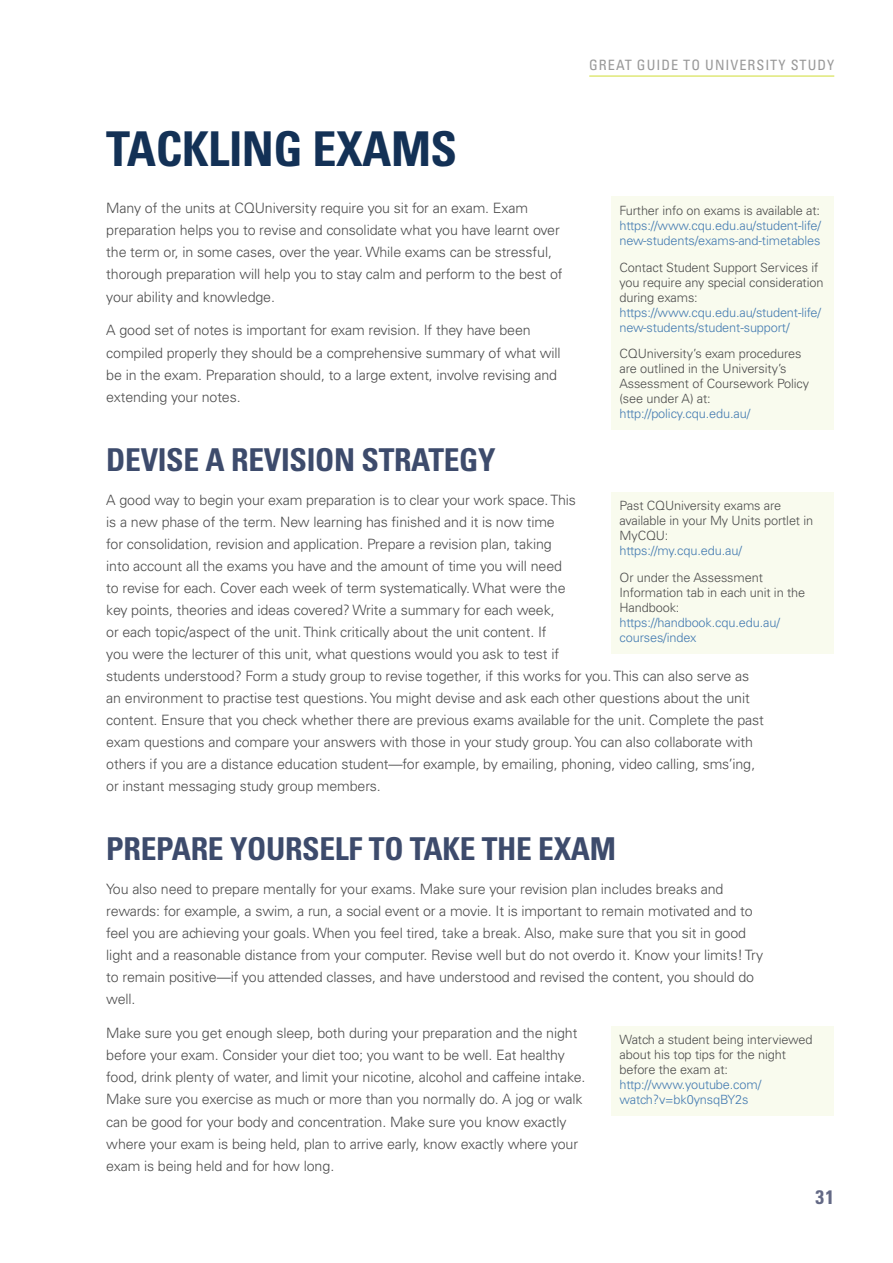
<style>
.page{position:relative;width:893px;height:1263px;background:#fff}
.page>*{position:absolute;margin:0;border:0;box-sizing:border-box;transform-origin:0 0}
.t1{font:700 condensed 48px "Univers LT";letter-spacing:-.01em;color:#133156}
.t2{font:700 condensed 31.5px "Univers LT";letter-spacing:-.01em;color:#3d4b6c}
.t3{font:700 condensed 19.5px "Univers LT";color:#636985}
.t4{font:300 14.25px/22px "Univers LT";letter-spacing:-.01em;color:#4d4d4d}
.t5{font:condensed 14.25px "Univers LT";letter-spacing:.07em;color:#999}
.Tips_and_Notes{font:300 12.75px/15px "Univers LT";letter-spacing:-.01em;color:#4d4d4d}
.Tips_and_Notes-2{font:300 12.75px/15px "Univers LT";letter-spacing:-.01em;color:#447bb1;text-align:justify}
.s1{color:#4d4d4d}
.s2{color:#447bb1}
</style>
<div class="page">
<hr style="left:589px;top:76px;width:245px;height:1px;background:#cfdd35">
<div style="left:611px;top:196px;width:222px;height:60px;background:#f9fbee"></div>
<div style="left:611px;top:253px;width:222px;height:90px;background:#f9fbee"></div>
<div style="left:611px;top:340px;width:222px;height:90px;background:#f9fbee"></div>
<div style="left:611px;top:492px;width:222px;height:75px;background:#f9fbee"></div>
<div style="left:611px;top:564px;width:222px;height:89px;background:#f9fbee"></div>
<div style="left:611px;top:1025px;width:222px;height:90px;background:#f9fbee"></div>
<h1 class="t1" style="left:106px;top:119px;width:352px">TACKLING EXAMS</h1>
<p class="t4" style="left:106px;top:197px;width:458px">Many of the units at CQUniversity require you sit for an exam. Exam preparation helps you to revise and consolidate what you have learnt over the term or, in some cases, over the year. While exams can be stressful, thorough preparation will help you to stay calm and perform to the best of your ability and knowledge.</p>
<p class="t4" style="left:106px;top:319px;width:456px">A good set of notes is important for exam revision. If they have been compiled properly they should be a comprehensive summary of what will be in the exam. Preparation should, to a large extent, involve revising and extending your notes.</p>
<p class="t5" style="left:589px;top:56px;width:247px">GREAT GUIDE TO UNIVERSITY STUDY</p>
<p class="Tips_and_Notes-2" style="left:620px;top:203px;width:203px"><span class="s1">Further info on exams is available at: </span>https://www.cqu.edu.au/student-life/ new-students/exams-and-timetables</p>
<p class="Tips_and_Notes" style="left:620px;top:259px;width:205px">Contact Student Support Services if you require any special consideration during exams: <span class="s2">https://www.cqu.edu.au/student-life/ new-students/student-support/</span></p>
<p class="Tips_and_Notes" style="left:620px;top:346px;width:191px">CQUniversity’s exam procedures are outlined in the University’s<br>Assessment of Coursework Policy (see under A) at: <span class="s2">http://policy.cqu.edu.au/</span></p>
<h2 class="t2" style="left:106px;top:440px;width:391px">DEVISE A REVISION STRATEGY</h2>
<p class="t4" style="left:106px;top:488px;width:659px">A good way to begin your exam preparation is to clear your work space. This<br>is a new phase of the term. New learning has finished and it is now time<br>for consolidation, revision and application. Prepare a revision plan, taking<br>into account all the exams you have and the amount of time you will need<br>to revise for each. Cover each week of term systematically. What were the<br>key points, theories and ideas covered? Write a summary for each week,<br>or each topic/aspect of the unit. Think critically about the unit content. If<br>you were the lecturer of this unit, what questions would you ask to test if<br>students understood? Form a study group to revise together, if this works for you. This can also serve as an environment to practise test questions. You might devise and ask each other questions about the unit content. Ensure that you check whether there are previous exams available for the unit. Complete the past exam questions and compare your answers with those in your study group. You can also collaborate with others if you are a distance education student—for example, by emailing, phoning, video calling, sms’ing, or instant messaging study group members.</p>
<p class="Tips_and_Notes" style="left:620px;top:498px;width:195px">Past CQUniversity exams are available in your My Units portlet in<br>MyCQU:<br><span class="s2">https://my.cqu.edu.au/</span></p>
<p class="Tips_and_Notes" style="left:620px;top:570px;width:187px">Or under the Assessment<br>Information tab in each unit in the<br>Handbook: <span class="s2">https://handbook.cqu.edu.au/ courses/index</span></p>
<h2 class="t2" style="left:106px;top:829px;width:511px">PREPARE YOURSELF TO TAKE THE EXAM</h2>
<p class="t4" style="left:106px;top:878px;width:658px">You also need to prepare mentally for your exams. Make sure your revision plan includes breaks and rewards: for example, a swim, a run, a social event or a movie. It is important to remain motivated and to feel you are achieving your goals. When you feel tired, take a break. Also, make sure that you sit in good light and a reasonable distance from your computer. Revise well but do not overdo it. Know your limits! Try to remain positive—if you attended classes, and have understood and revised the content, you should do well.</p>
<p class="t4" style="left:106px;top:1022px;width:481px">Make sure you get enough sleep, both during your preparation and the night before your exam. Consider your diet too; you want to be well. Eat healthy food, drink plenty of water, and limit your nicotine, alcohol and caffeine intake.<br>Make sure you exercise as much or more than you normally do. A jog or walk can be good for your body and concentration. Make sure you know exactly where your exam is being held, plan to arrive early, know exactly where your exam is being held and for how long.</p>
<p class="Tips_and_Notes" style="left:620px;top:1032px;width:194px">Watch a student being interviewed about his top tips for the night before the exam at: <span class="s2">http://www.youtube.com/ watch?v=bk0ynsqBY2s</span></p>
<h3 class="t3" style="left:816px;top:1185px;width:20px">31</h3>
</div>
